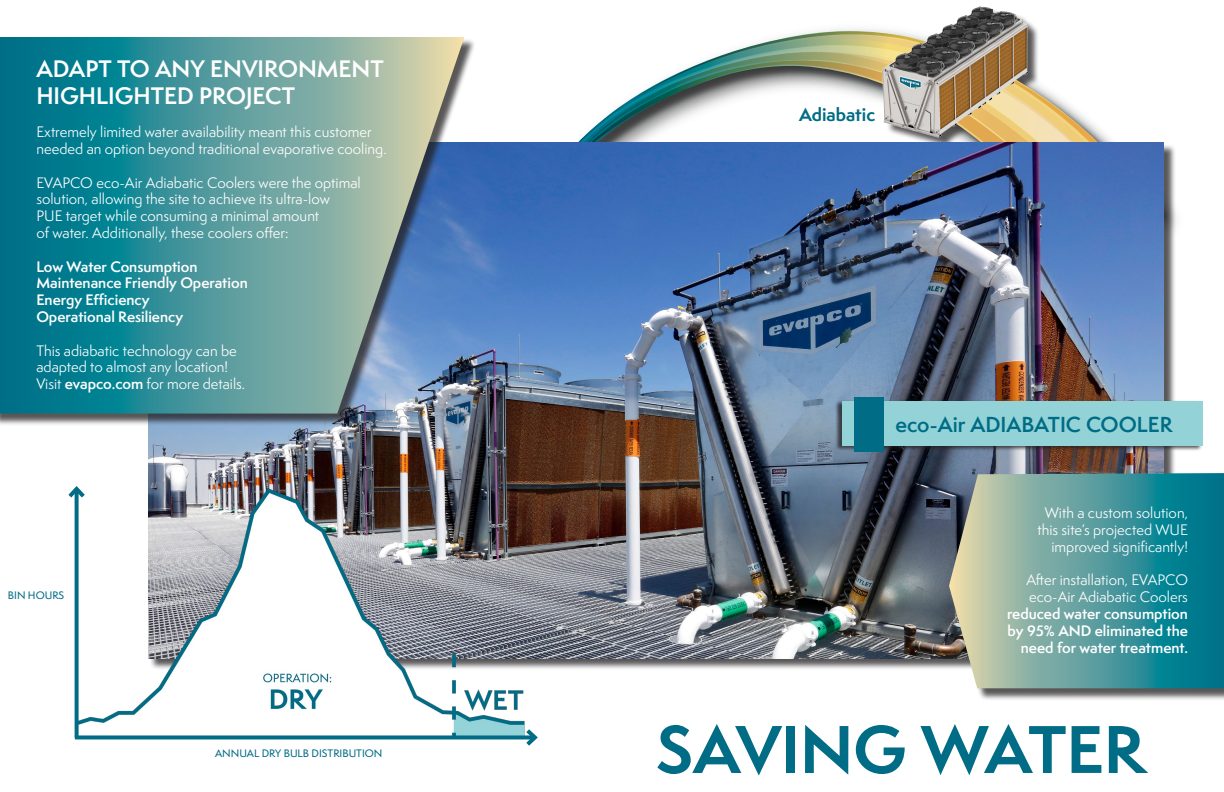
<style>
.page{position:relative;width:1224px;height:792px;background:#fff}
.page>*{position:absolute;margin:0;border:0;box-sizing:border-box;transform-origin:0 0}
.t1{font:700 62px "Semplicita Pro";color:#006c85}
.t2{font:600 22px/26.4px "Semplicita Pro";color:#fff}
.t3{font:600 20px "Semplicita Pro";color:#006c85}
.t4{font:700 17px "Semplicita Pro";color:#006c85}
.t5{font:14px/16.8px "Semplicita Pro";color:#fff}
.t6{font:600 14px/16.8px "Semplicita Pro";color:#fff}
.t7{font:500 10px "Semplicita Pro";color:#006c85}
.s1{font-weight:600}
</style>
<div class="page">
<svg style="left:550px;top:31px;width:614px;height:112px"></svg>
<svg style="left:554px;top:45px;width:585px;height:98px"></svg>
<img style="left:876px;top:6px;width:158px;height:136px">
<img style="left:148px;top:143px;width:1016px;height:515px">
<div style="left:0;top:38px;width:476px;height:388px;background:#231f20;opacity:.75"></div>
<svg style="left:0;top:37px;width:464px;height:377px"></svg>
<div style="left:951px;top:475px;width:273px;height:226px;background:#231f20;opacity:.75"></div>
<svg style="left:949px;top:473px;width:275px;height:215px"></svg>
<img style="left:74px;top:441px;width:479px;height:295px">
<div style="left:835px;top:400px;width:368px;height:52px;background:#231f20;opacity:.75"></div>
<div style="left:842px;top:401px;width:361px;height:44px;background:#93d3d7"></div>
<div style="left:854px;top:398px;width:29px;height:54px;background:#006c85"></div>
<svg style="left:75px;top:502px;width:4px;height:233px"></svg>
<svg style="left:68px;top:483px;width:21px;height:19px"></svg>
<svg style="left:75px;top:735px;width:447px;height:4px;fill:#006c85"></svg>
<svg style="left:522px;top:725px;width:19px;height:21px"></svg>
<h2 class="t2" style="left:36px;top:56px;width:349px">ADAPT TO ANY ENVIRONMENT<br>HIGHLIGHTED PROJECT</h2>
<p class="t5" style="left:36px;top:123px;width:352px">Extremely limited water availability meant this customer needed an option beyond traditional evaporative cooling.</p>
<p class="t5" style="left:36px;top:174px;width:326px">EVAPCO eco-Air Adiabatic Coolers were the optimal solution, allowing the site to achieve its ultra-low<br>PUE target while consuming a minimal amount<br>of water. Additionally, these coolers offer:</p>
<p class="t6" style="left:36px;top:258px;width:213px">Low Water Consumption<br>Maintenance Friendly Operation<br>Energy Efficiency<br>Operational Resiliency</p>
<p class="t5" style="left:36px;top:342px;width:210px">This adiabatic technology can be adapted to almost any location!<br>Visit <span class="s1">evapco.com</span> for more details.</p>
<p class="t7" style="left:8px;top:588px;width:58px">BIN HOURS</p>
<p class="t7" style="left:215px;top:746px;width:169px">ANNUAL DRY BULB DISTRIBUTION</p>
<p class="t4" style="left:799px;top:102px;width:78px">Adiabatic</p>
<h3 class="t3" style="left:895px;top:410px;width:278px">eco-Air ADIABATIC COOLER</h3>
<p class="t5" style="left:1037px;top:504px;width:152px;text-align:right">With a custom solution, this site’s projected WUE improved significantly!</p>
<p class="t5" style="left:1026px;top:572px;width:163px">After installation, EVAPCO eco-Air Adiabatic Coolers</p>
<p class="t6" style="left:1007px;top:605px;width:182px;text-align:right">reduced water consumption by 95% AND eliminated the need for water treatment.</p>
<h1 class="t1" style="left:656px;top:703px;width:491px">SAVING WATER</h1>
</div>
